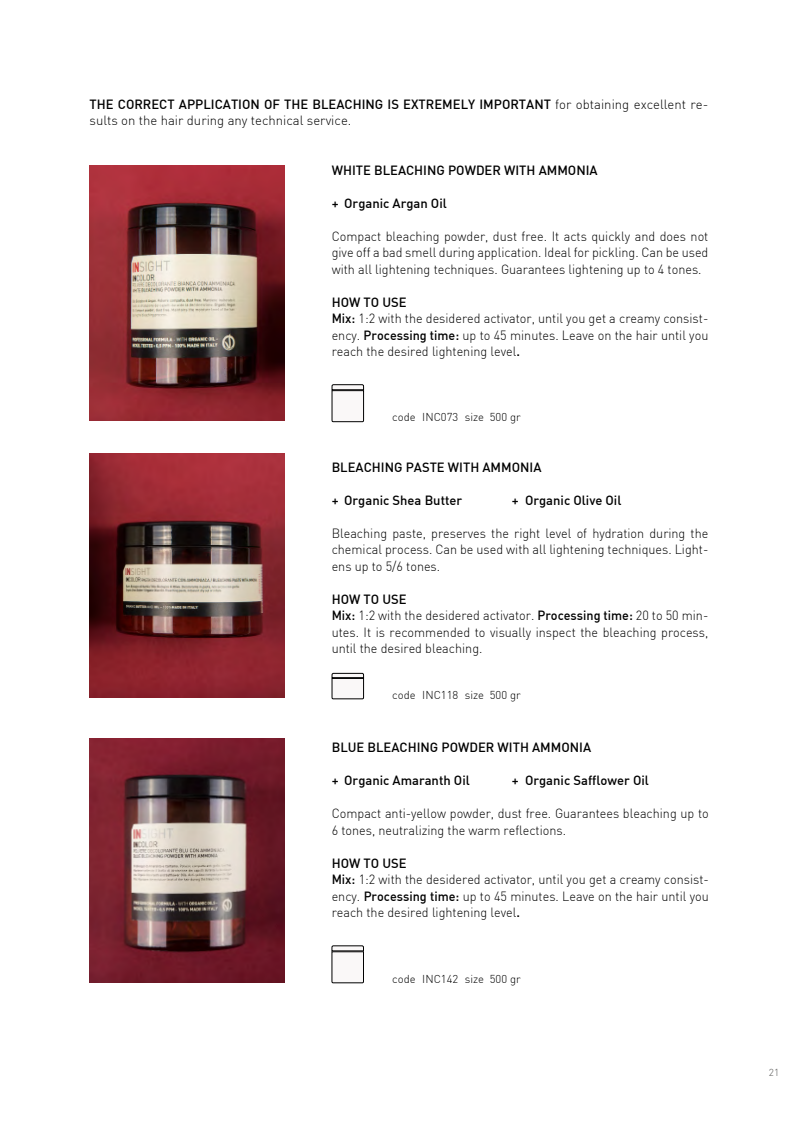
<style>
.page{position:relative;width:798px;height:1134px;background:#fff}
.page>*{position:absolute;margin:0;border:0;box-sizing:border-box;transform-origin:0 0}
.t1{font:300 13.12px/16.5px "DIN";color:#000;scale:.96 1}
.t2{font:500 13.12px "DIN";color:#000}
.t3{font:300 13.12px/16.5px "DIN";color:#000}
.t4{font:300 11.25px "DIN";color:#000}
.t5{font:300 10px "DIN";color:#575756}
.s1{font-weight:500}
</style>
<div class="page">
<img style="left:89px;top:165px;width:195px;height:256px">
<img style="left:89px;top:454px;width:195px;height:243px">
<img style="left:89px;top:738px;width:195px;height:245px">
<svg style="left:331px;top:384px;width:33px;height:38px"></svg>
<svg style="left:331px;top:673px;width:33px;height:26px"></svg>
<svg style="left:331px;top:945px;width:33px;height:38px"></svg>
<p class="t3" style="left:89px;top:95px;width:620px"><span class="s1">THE CORRECT APPLICATION OF THE BLEACHING IS EXTREMELY IMPORTANT</span> for obtaining excellent re&shy;sults on the hair during any technical service.</p>
<p class="t2" style="left:331px;top:161px;width:267px">WHITE BLEACHING POWDER WITH AMMONIA</p>
<p class="t2" style="left:331px;top:194px;width:117px">+ Organic Argan Oil</p>
<p class="t1" style="left:331px;top:227px;width:394px;text-align:justify">Compact bleaching powder, dust free. It acts quickly and does not give off a bad smell during application. Ideal for pickling. Can be used with all lightening techniques. Guarantees lightening up to 4 tones.</p>
<p class="t1" style="left:331px;top:293px;width:394px"><span class="s1">HOW TO USE<br>Mix:</span> 1:2 with the desidered activator, until you get a creamy consist&shy;ency. <span class="s1">Processing time:</span> up to 45 minutes. Leave on the hair until you reach the desired lightening level<span class="s1">.</span></p>
<p class="t4" style="left:392px;top:410px;width:130px">code INC073 size 500 gr</p>
<p class="t2" style="left:331px;top:458px;width:211px">BLEACHING PASTE WITH AMMONIA</p>
<p class="t2" style="left:331px;top:491px;width:132px">+ Organic Shea Butter</p>
<p class="t2" style="left:511px;top:491px;width:111px">+ Organic Olive Oil</p>
<p class="t1" style="left:331px;top:524px;width:394px;text-align:justify">Bleaching paste, preserves the right level of hydration during the chemical process. Can be used with all lightening techniques. Light&shy;ens up to 5/6 tones.</p>
<p class="t1" style="left:331px;top:590px;width:394px"><span class="s1">HOW TO USE<br>Mix:</span> 1:2 with the desidered activator. <span class="s1">Processing time:</span> 20 to 50 min&shy;utes. It is recommended to visually inspect the bleaching process, until the desired bleaching.</p>
<p class="t4" style="left:392px;top:688px;width:130px">code INC118 size 500 gr</p>
<p class="t2" style="left:331px;top:739px;width:261px">BLUE BLEACHING POWDER WITH AMMONIA</p>
<p class="t2" style="left:331px;top:772px;width:140px">+ Organic Amaranth Oil</p>
<p class="t2" style="left:511px;top:772px;width:138px">+ Organic Safflower Oil</p>
<p class="t1" style="left:331px;top:805px;width:394px">Compact anti-yellow powder, dust free. Guarantees bleaching up to<br>6 tones, neutralizing the warm reflections.</p>
<p class="t1" style="left:331px;top:854px;width:394px"><span class="s1">HOW TO USE<br>Mix:</span> 1:2 with the desidered activator, until you get a creamy consist&shy;ency. <span class="s1">Processing time:</span> up to 45 minutes. Leave on the hair until you reach the desired lightening level<span class="s1">.</span></p>
<p class="t4" style="left:392px;top:972px;width:130px">code INC142 size 500 gr</p>
<p class="t5" style="left:768px;top:1066px;width:12px">21</p>
</div>
